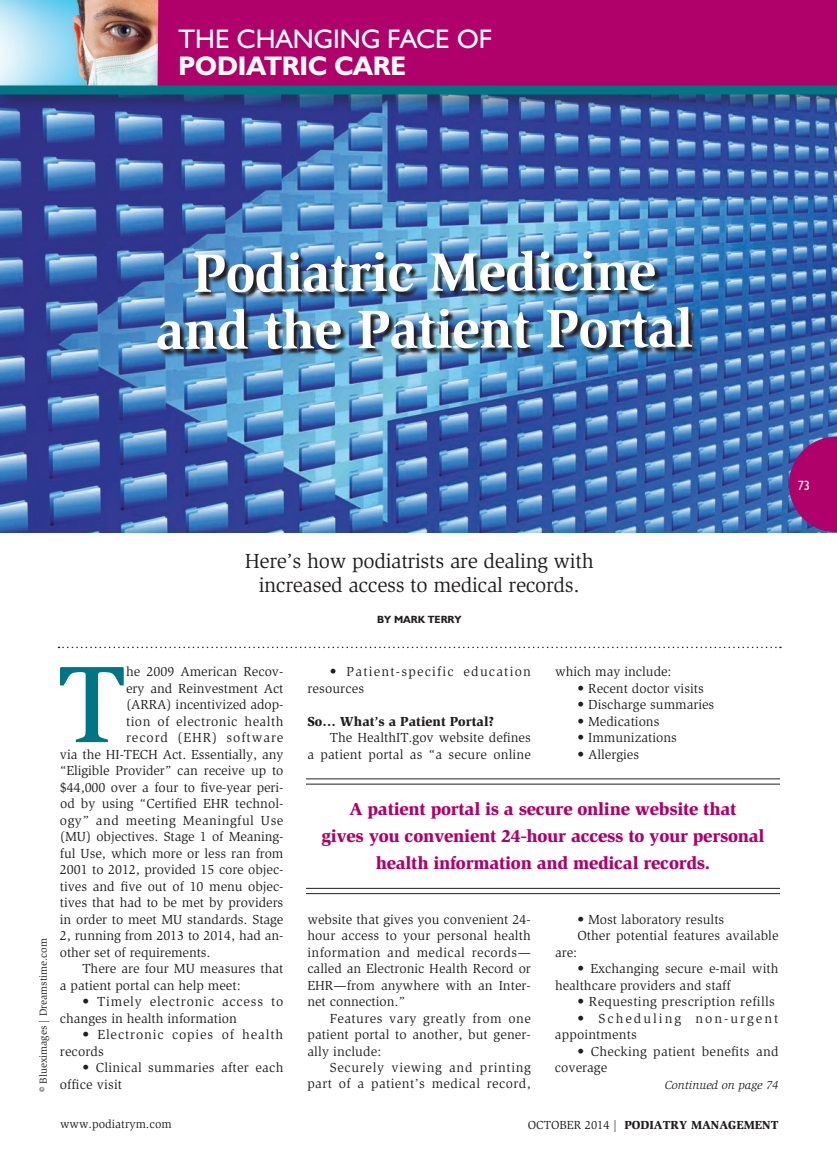
<style>
.page{position:relative;width:837px;height:1161px;background:#fff}
.page>*{position:absolute;margin:0;border:0;box-sizing:border-box;transform-origin:0 0}
.t1{font:500 112.05px "Slimbach";color:#007584}
.t2{font:700 55.5px/56.8px "Slimbach";letter-spacing:-.02em;color:#fff;text-align:center}
.t3{font:27px "Humanist 521 BT";letter-spacing:.005em;color:#fff}
.t4{font:700 27px "Humanist 521 BT";color:#fff}
.t5{font:21px/24px "Slimbach";letter-spacing:-.015em;color:#231f20;text-align:center}
.t6{font:900 18px/27px "Slimbach";letter-spacing:-.015em;color:#b0016a;text-align:center}
.t7{font:13.5px/16.5px "Slimbach";color:#231f20}
.t8{font:13.5px/16.5px "Slimbach";letter-spacing:.02em;color:#231f20}
.t9{font:13.5px/16.5px "Slimbach";letter-spacing:.045em;color:#231f20;text-align:right}
.t10{font:13.5px "Slimbach";letter-spacing:.035em;color:#231f20}
.t11{font:13.5px/16.5px "Slimbach";letter-spacing:.09em;color:#231f20}
.t12{font:13.5px/16.5px "Slimbach";letter-spacing:.15em;color:#231f20}
.t13{font:13.5px/16.5px "Slimbach";letter-spacing:.065em;color:#231f20}
.t14{font:13.5px "Slimbach";letter-spacing:.025em;color:#231f20}
.t15{font:900 13.5px "Slimbach";color:#231f20}
.t16{font:13.5px "Slimbach";letter-spacing:.07em;color:#231f20}
.t17{font:13.5px "Humanist 521 BT";color:#fff;scale:.9 1}
.t18{font:900 12px "Slimbach";color:#231f20}
.t19{font:12px "Slimbach";color:#231f20}
.t20{font:italic 12px "Slimbach";color:#231f20}
.t21{font:10.5px "Slimbach";color:#231f20}
.t22{font:700 10.5px "Humanist 521 BT";color:#231f20}
.s1{font-weight:400}
</style>
<div class="page">
<img style="left:0;top:111px;width:837px;height:421px">
<img style="left:158px;top:251px;width:541px;height:106px">
<svg style="left:58px;top:647px;width:723px;height:1px"></svg>
<svg style="left:789px;top:436px;width:48px;height:96px;background:#991b7b"></svg>
<hr style="left:306px;top:778px;width:474px;height:1px;background:#231f20">
<hr style="left:306px;top:784px;width:474px;height:1px;background:#231f20">
<hr style="left:306px;top:888px;width:474px;height:1px;background:#231f20">
<hr style="left:306px;top:893px;width:474px;height:1px;background:#231f20">
<img style="left:0;top:0;width:158px;height:82px">
<div style="left:158px;top:0;width:679px;height:82px;background:#b0016a"></div>
<div style="left:0;top:82px;width:837px;height:29px;background:#231f20;opacity:.5"></div>
<div style="left:0;top:86px;width:837px;height:8px;background:#007584"></div>
<h3 class="t3" style="left:178px;top:22px;width:315px">THE CHANGING FACE OF</h3>
<h3 class="t4" style="left:178px;top:49px;width:194px">PODIATRIC CARE</h3>
<h2 class="t2" style="left:156px;top:244px;width:539px">Podiatric Medicine and the Patient Portal</h2>
<p class="t17" style="left:798px;top:477px;width:15px">73</p>
<h3 class="t5" style="left:245px;top:549px;width:351px">Here’s how podiatrists are dealing with increased access to medical records.</h3>
<p class="t22" style="left:377px;top:613px;width:86px">BY MARK TERRY</p>
<p class="t21" style="left:37px;top:1092px;width:155px;rotate:-90deg">© Blueximages | Dreamstime.com</p>
<h1 class="t1" style="left:58px;top:637px;width:70px">T</h1>
<p class="t7" style="left:126px;top:663px;width:159px">he 2009 American Recov-</p>
<p class="t7" style="left:126px;top:680px;width:159px">ery and Reinvestment Act</p>
<p class="t7" style="left:126px;top:696px;width:159px">(ARRA) incentivized adop-</p>
<p class="t10" style="left:126px;top:713px;width:159px">tion of electronic health</p>
<p class="t16" style="left:126px;top:730px;width:159px">record (EHR) software</p>
<p class="t7" style="left:60px;top:746px;width:225px">via the HI-TECH Act. Essentially, any</p>
<p class="t7" style="left:60px;top:762px;width:225px">“Eligible Provider” can receive up to</p>
<p class="t7" style="left:60px;top:779px;width:225px">$44,000 over a four to five-year peri-</p>
<p class="t7" style="left:60px;top:795px;width:225px">od by using “Certified EHR technol-</p>
<p class="t10" style="left:60px;top:812px;width:225px">ogy” and meeting Meaningful Use</p>
<p class="t7" style="left:60px;top:828px;width:225px">(MU) objectives. Stage 1 of Meaning-</p>
<p class="t7" style="left:60px;top:845px;width:225px">ful Use, which more or less ran from</p>
<p class="t7" style="left:60px;top:861px;width:225px">2001 to 2012, provided 15 core objec-</p>
<p class="t7" style="left:60px;top:878px;width:225px">tives and five out of 10 menu objec-</p>
<p class="t7" style="left:60px;top:894px;width:225px">tives that had to be met by providers</p>
<p class="t7" style="left:60px;top:911px;width:225px">in order to meet MU standards. Stage</p>
<p class="t7" style="left:60px;top:927px;width:225px">2, running from 2013 to 2014, had an-</p>
<p class="t7" style="left:60px;top:944px;width:152px">other set of requirements.</p>
<p class="t7" style="left:82px;top:960px;width:203px">There are four MU measures that</p>
<p class="t7" style="left:60px;top:977px;width:182px">a patient portal can help meet:</p>
<p class="t7" style="left:60px;top:993px;width:225px;text-indent:23px">• Timely electronic access to changes in health information</p>
<p class="t13" style="left:60px;top:1026px;width:225px;text-indent:23px">• Electronic copies of health records</p>
<p class="t8" style="left:60px;top:1059px;width:225px;text-indent:23px">• Clinical summaries after each office visit</p>
<p class="t11" style="left:307px;top:663px;width:225px;text-indent:23px">• Patient-specific education resources</p>
<p class="t15" style="left:307px;top:713px;width:188px">So… What’s a Patient Portal?</p>
<p class="t7" style="left:307px;top:729px;width:225px;text-align:right">The HealthIT.gov website defines<br>a patient portal as “a secure online</p>
<p class="t7" style="left:555px;top:663px;width:118px">which may include:</p>
<p class="t7" style="left:578px;top:680px;width:128px">• Recent doctor visits</p>
<p class="t7" style="left:578px;top:696px;width:138px">• Discharge summaries</p>
<p class="t7" style="left:578px;top:713px;width:83px">• Medications</p>
<p class="t7" style="left:578px;top:729px;width:101px">• Immunizations</p>
<p class="t7" style="left:578px;top:746px;width:63px">• Allergies</p>
<h3 class="t6" style="left:321px;top:795px;width:445px">A patient portal is a secure online website that<br>gives you convenient 24-hour access to your personal health information and medical records.</h3>
<p class="t7" style="left:307px;top:911px;width:225px;text-align:justify">website that gives you convenient 24- hour access to your personal health information and medical records— called an Electronic Health Record or EHR—from anywhere with an Inter&shy;net connection.”</p>
<p class="t7" style="left:307px;top:1010px;width:225px;text-align:justify;text-indent:23px">Features vary greatly from one patient portal to another, but gener&shy;ally include:</p>
<p class="t9" style="left:307px;top:1059px;width:225px">Securely viewing and printing part of a patient’s medical record,</p>
<p class="t7" style="left:578px;top:911px;width:203px">• Most laboratory results<br>Other potential features available</p>
<p class="t7" style="left:555px;top:944px;width:24px">are:</p>
<p class="t7" style="left:555px;top:960px;width:225px;text-indent:23px">• Exchanging secure e-mail with healthcare providers and staff</p>
<p class="t14" style="left:578px;top:994px;width:199px">• Requesting prescription refills</p>
<p class="t12" style="left:555px;top:1010px;width:225px;text-indent:23px">• Scheduling non-urgent appointments</p>
<p class="t8" style="left:555px;top:1043px;width:225px;text-indent:23px">• Checking patient benefits and coverage</p>
<p class="t20" style="left:665px;top:1078px;width:115px">Continued on page 74</p>
<p class="t19" style="left:60px;top:1117px;width:113px">www.podiatrym.com</p>
<p class="t18" style="left:528px;top:1117px;width:252px"><span class="s1">OCTOBER 2014 |</span> PODIATRY MANAGEMENT</p>
</div>
